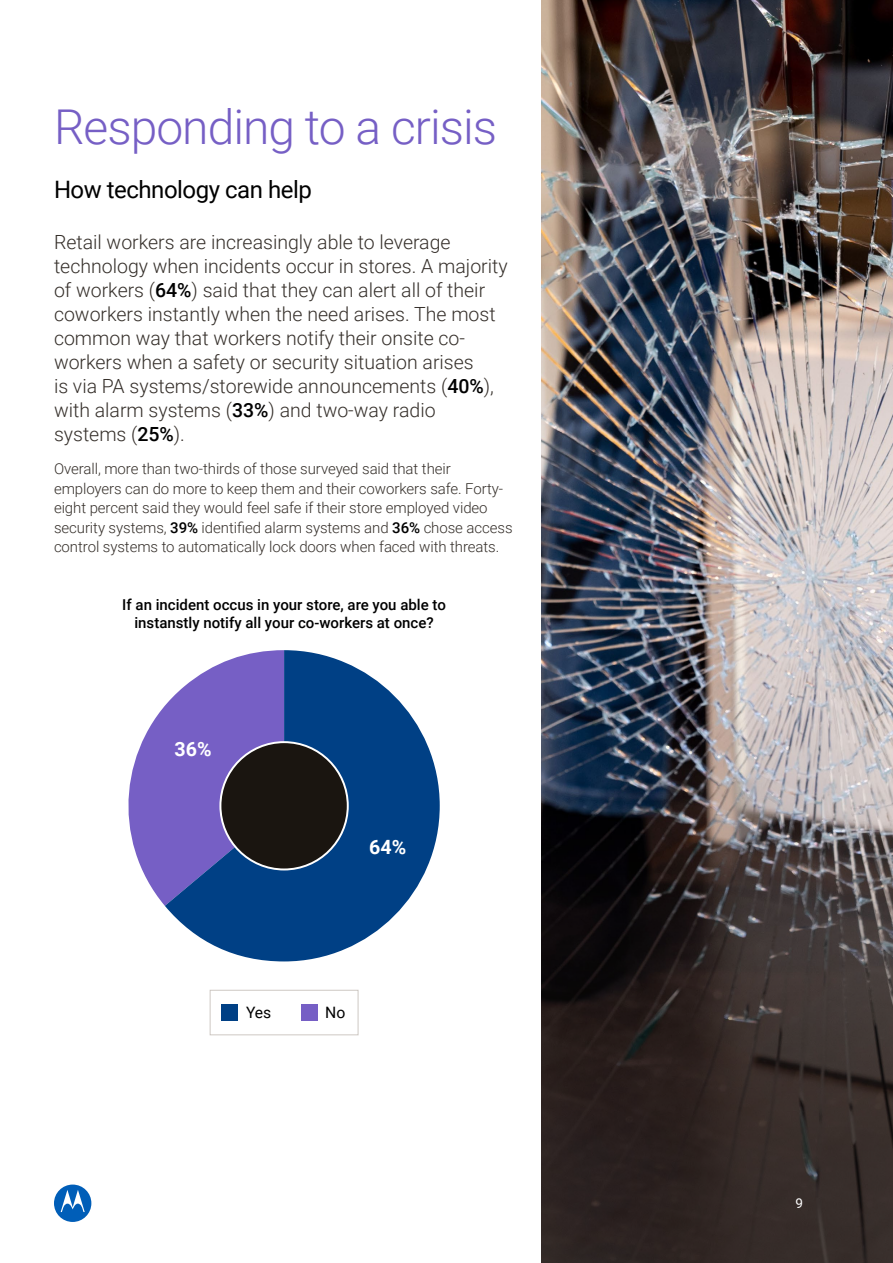
<style>
.page{position:relative;width:893px;height:1263px;background:#fff}
.page>*{position:absolute;margin:0;border:0;box-sizing:border-box;transform-origin:0 0}
.t1{font:300 48px "Roboto";letter-spacing:-.02em;color:#765fc5}
.t2{font:24px "Roboto";letter-spacing:-.02em;color:#000}
.t3{font:700 19.65px "Roboto";color:#fff}
.t4{font:300 19.5px/24px "Roboto";color:#352f2a}
.t5{font:15.75px "Roboto";color:#000}
.t6{font:300 15px/19.5px "Roboto";letter-spacing:-.005em;color:#352f2a}
.t7{font:500 15px/18px "Roboto";color:#000;text-align:center}
.t8{font:13.5px "Roboto";color:#fff}
.s1{font-weight:500;color:#000}
</style>
<div class="page">
<img style="left:541px;top:0;width:352px;height:817px">
<svg style="left:541px;top:817px;width:352px;height:446px;background:#332b29"></svg>
<svg style="left:128px;top:705px;width:37px;height:201px"></svg>
<svg style="left:165px;top:650px;width:275px;height:311px;fill:#004085"></svg>
<div style="left:220px;top:742px;width:128px;height:127px;background:#1a1510;border-radius:50%"></div>
<div style="left:222px;top:1004px;width:16px;height:16px;background:#004085"></div>
<div style="left:301px;top:1004px;width:16px;height:16px;background:#765fc5"></div>
<div style="left:210px;top:990px;width:148px;height:45px;border:1px solid #cec8c3"></div>
<div style="left:54px;top:1184px;width:37px;height:38px;background:#005eb8;border-radius:50%"></div>
<svg style="left:61px;top:1190px;width:24px;height:22px"></svg>
<h1 class="t1" style="left:54px;top:93px;width:445px">Responding to a crisis</h1>
<p class="t2" style="left:54px;top:173px;width:259px">How technology can help</p>
<p class="t4" style="left:54px;top:229px;width:455px">Retail workers are increasingly able to leverage technology when incidents occur in stores. A majority of workers (<span class="s1">64%</span>) said that they can alert all of their coworkers instantly when the need arises. The most common way that workers notify their onsite co&shy;workers when a safety or security situation arises<br>is via PA systems/storewide announcements (<span class="s1">40%</span>), with alarm systems (<span class="s1">33%</span>) and two-way radio systems (<span class="s1">25%</span>).</p>
<p class="t6" style="left:54px;top:458px;width:460px">Overall, more than two-thirds of those surveyed said that their employers can do more to keep them and their coworkers safe. Forty&shy;eight percent said they would feel safe if their store employed video security systems, <span class="s1">39%</span> identified alarm systems and <span class="s1">36%</span> chose access control systems to automatically lock doors when faced with threats.</p>
<p class="t7" style="left:122px;top:595px;width:325px">If an incident occus in your store, are you able to instanstly notify all your co-workers at once?</p>
<p class="t3" style="left:175px;top:735px;width:39px">36%</p>
<p class="t3" style="left:369px;top:834px;width:39px">64%</p>
<p class="t5" style="left:246px;top:1001px;width:27px">Yes</p>
<p class="t5" style="left:325px;top:1001px;width:22px">No</p>
<p class="t8" style="left:795px;top:1194px;width:9px">9</p>
</div>
